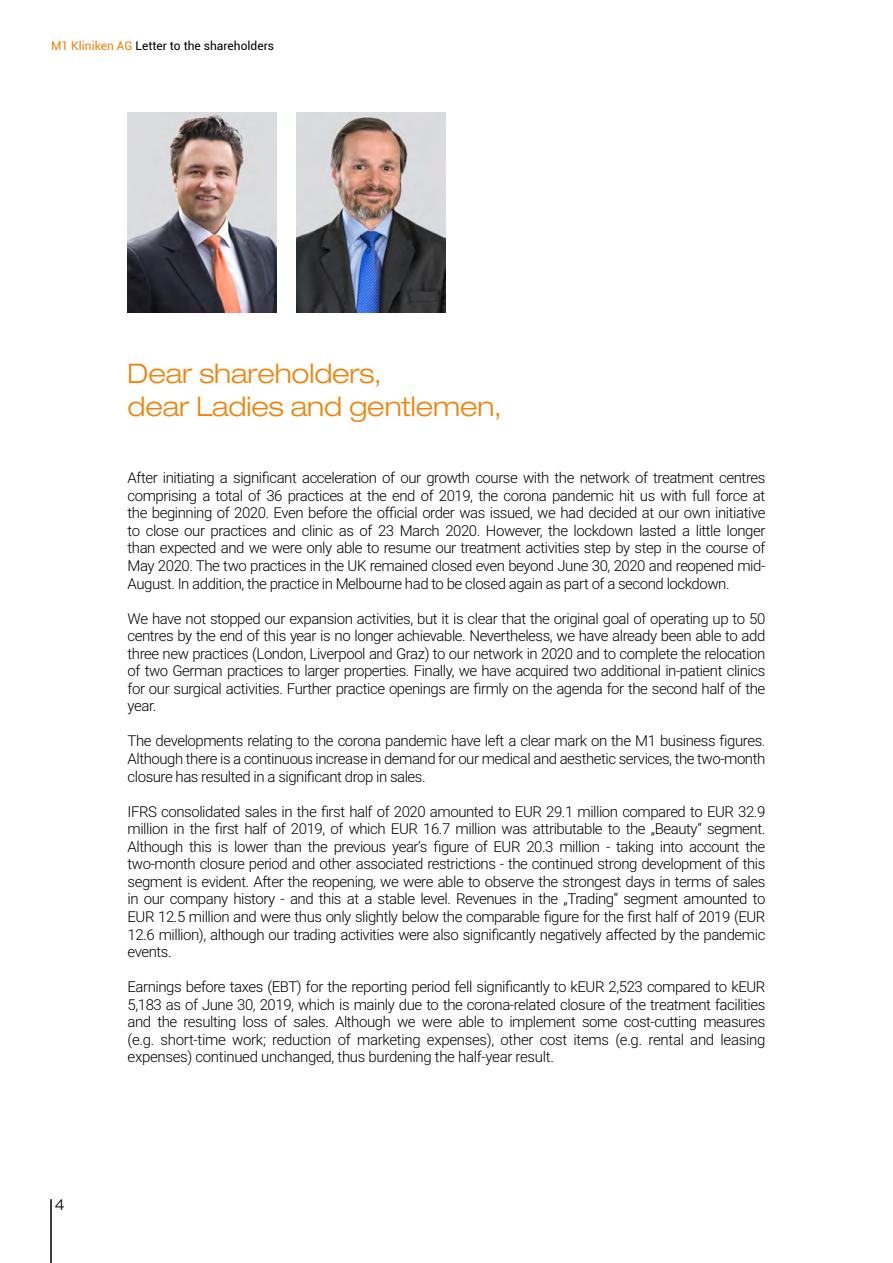
<style>
.page{position:relative;width:893px;height:1263px;background:#fff}
.page>*{position:absolute;margin:0;border:0;box-sizing:border-box;transform-origin:0 0}
.t1{font:300 expanded 27px/32.4px "Helvetica Neue LT Pro";letter-spacing:-.005em;color:#f08208}
.t2{font:300 15px/17.5px "Roboto";letter-spacing:-.03em;color:#000;text-align:justify}
.t3{font:300 expanded 15px "Helvetica Neue LT Pro";color:#000}
.t4{font:12px "Roboto";color:#000}
.s1{color:#f08208}
</style>
<div class="page">
<hr style="left:50px;top:1199px;width:2px;height:64px;background:#000">
<img style="left:128px;top:113px;width:149px;height:199px">
<img style="left:297px;top:113px;width:149px;height:199px">
<p class="t4" style="left:51px;top:38px;width:225px"><span class="s1">M1 Kliniken AG</span> Letter to the shareholders</p>
<h1 class="t1" style="left:128px;top:357px;width:376px">Dear shareholders,<br>dear Ladies and gentlemen,</h1>
<p class="t3" style="left:55px;top:1195px;width:12px">4</p>
<p class="t2" style="left:128px;top:468px;width:639px">After initiating a significant acceleration of our growth course with the network of treatment centres comprising a total of 36 practices at the end of 2019, the corona pandemic hit us with full force at the beginning of 2020. Even before the official order was issued, we had decided at our own initiative to close our practices and clinic as of 23 March 2020. However, the lockdown lasted a little longer than expected and we were only able to resume our treatment activities step by step in the course of May 2020. The two practices in the UK remained closed even beyond June 30, 2020 and reopened mid-August. In addition, the practice in Melbourne had to be closed again as part of a second lockdown.</p>
<p class="t2" style="left:128px;top:609px;width:639px">We have not stopped our expansion activities, but it is clear that the original goal of operating up to 50 centres by the end of this year is no longer achievable. Nevertheless, we have already been able to add three new practices (London, Liverpool and Graz) to our network in 2020 and to complete the relocation of two German practices to larger properties. Finally, we have acquired two additional in-patient clinics for our surgical activities. Further practice openings are firmly on the agenda for the second half of the year.</p>
<p class="t2" style="left:128px;top:732px;width:639px">The developments relating to the corona pandemic have left a clear mark on the M1 business figures.<br>Although there is a continuous increase in demand for our medical and aesthetic services, the two-month closure has resulted in a significant drop in sales.</p>
<p class="t2" style="left:128px;top:802px;width:639px">IFRS consolidated sales in the first half of 2020 amounted to EUR 29.1 million compared to EUR 32.9 million in the first half of 2019, of which EUR 16.7 million was attributable to the „Beauty“ segment.<br>Although this is lower than the previous year‘s figure of EUR 20.3 million - taking into account the two-month closure period and other associated restrictions - the continued strong development of this segment is evident. After the reopening, we were able to observe the strongest days in terms of sales in our company history - and this at a stable level. Revenues in the „Trading“ segment amounted to EUR 12.5 million and were thus only slightly below the comparable figure for the first half of 2019 (EUR 12.6 million), although our trading activities were also significantly negatively affected by the pandemic events.</p>
<p class="t2" style="left:128px;top:977px;width:639px">Earnings before taxes (EBT) for the reporting period fell significantly to kEUR 2,523 compared to kEUR 5,183 as of June 30, 2019, which is mainly due to the corona-related closure of the treatment facilities and the resulting loss of sales. Although we were able to implement some cost-cutting measures (e.g. short-time work; reduction of marketing expenses), other cost items (e.g. rental and leasing expenses) continued unchanged, thus burdening the half-year result.</p>
</div>
